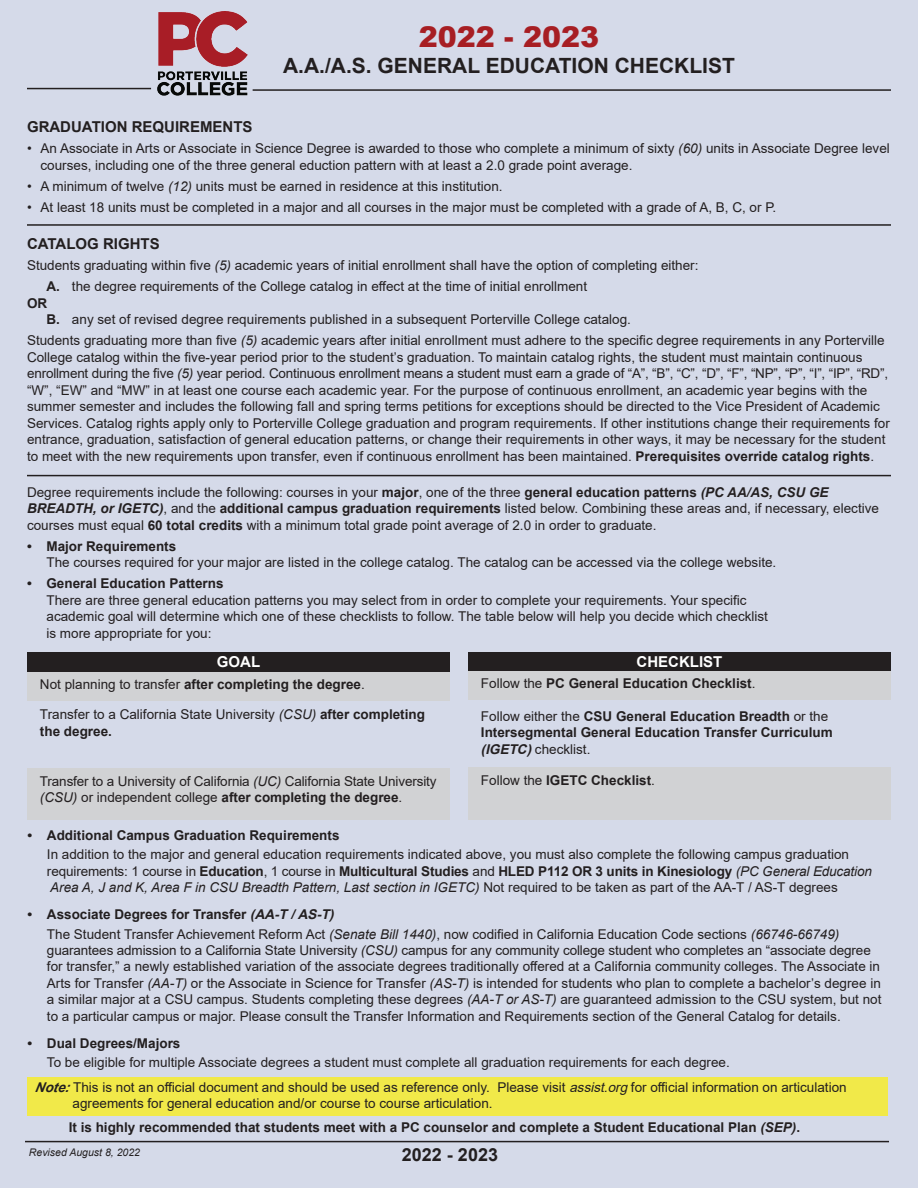
<style>
.page{position:relative;width:918px;height:1188px;background:#d5dae9}
.page>*{position:absolute;margin:0;border:0;box-sizing:border-box;transform-origin:0 0}
.t1{font:900 28.5px "Arial";color:#a71e23}
.t2{font:700 21px "Arial";color:#231f20}
.t3{font:700 18px "Arial";color:#231f20}
.t4{font:700 15px "Arial";color:#231f20}
.t5{font:700 15px "Arial";color:#fff}
.t6{font:13.5px/16.5px "Arial";color:#231f20}
.t7{font:700 13.5px/16.5px "Arial";color:#231f20}
.t8{font:italic 10.5px "Arial";color:#231f20}
.s1{font-style:italic}
.s2{font-weight:700}
.s3{font-weight:700;font-style:italic}
.s4{font-weight:400}
</style>
<div class="page">
<div style="left:27px;top:1077px;width:861px;height:38px;background:#f1e949"></div>
<hr style="left:27px;top:88px;width:124px;height:1px;background:#231f20">
<hr style="left:27px;top:224px;width:864px;height:2px;background:#231f20">
<hr style="left:27px;top:475px;width:864px;height:1px;background:#231f20">
<div style="left:27px;top:652px;width:423px;height:20px;background:#231f20"></div>
<div style="left:468px;top:652px;width:423px;height:20px;background:#231f20"></div>
<div style="left:27px;top:672px;width:423px;height:28px;background:#d1d2d4"></div>
<div style="left:468px;top:671px;width:423px;height:28px;background:#d1d2d4"></div>
<div style="left:27px;top:768px;width:423px;height:51px;background:#d1d2d4"></div>
<div style="left:468px;top:767px;width:423px;height:52px;background:#d1d2d4"></div>
<hr style="left:25px;top:1141px;width:864px;height:1px;background:#231f20">
<img style="left:157px;top:11px;width:90px;height:85px">
<hr style="left:253px;top:89px;width:638px;height:2px;background:#231f20">
<h1 class="t1" style="left:419px;top:17px;width:182px">2022 - 2023</h1>
<h2 class="t2" style="left:283px;top:50px;width:453px">A.A./A.S. GENERAL EDUCATION CHECKLIST</h2>
<p class="t4" style="left:27px;top:116px;width:227px">GRADUATION REQUIREMENTS</p>
<p class="t6" style="left:40px;top:140px;width:851px;text-indent:-14px">• An Associate in Arts or Associate in Science Degree is awarded to those who complete a minimum of sixty <span class="s1">(60)</span> units in Associate Degree level courses, including one of the three general eduction pattern with at least a 2.0 grade point average.</p>
<p class="t6" style="left:27px;top:178px;width:477px">• A minimum of twelve <span class="s1">(12)</span> units must be earned in residence at this institution.</p>
<p class="t6" style="left:27px;top:199px;width:751px">• At least 18 units must be completed in a major and all courses in the major must be completed with a grade of A, B, C, or P.</p>
<p class="t4" style="left:27px;top:233px;width:134px">CATALOG RIGHTS</p>
<p class="t6" style="left:46px;top:255px;width:654px;line-height:21px;text-indent:-19px">Students graduating within five <span class="s1">(5)</span> academic years of initial enrollment shall have the option of completing either:<br><span class="s2">A.</span> the degree requirements of the College catalog in effect at the time of initial enrollment</p>
<p class="t6" style="left:46px;top:294px;width:586px;text-indent:-19px"><span class="s2">OR<br>B.</span> any set of revised degree requirements published in a subsequent Porterville College catalog.</p>
<p class="t6" style="left:27px;top:332px;width:864px">Students graduating more than five <span class="s1">(5)</span> academic years after initial enrollment must adhere to the specific degree requirements in any Porterville College catalog within the five-year period prior to the student’s graduation. To maintain catalog rights, the student must maintain continuous enrollment during the five <span class="s1">(5)</span> year period. Continuous enrollment means a student must earn a grade of “A”, “B”, “C”, “D”, “F”, “NP”, “P”, “I”, “IP”, “RD”, “W”, “EW” and “MW” in at least one course each academic year. For the purpose of continuous enrollment, an academic year begins with the summer semester and includes the following fall and spring terms petitions for exceptions should be directed to the Vice President of Academic Services. Catalog rights apply only to Porterville College graduation and program requirements. If other institutions change their requirements for entrance, graduation, satisfaction of general education patterns, or change their requirements in other ways, it may be necessary for the student to meet with the new requirements upon transfer, even if continuous enrollment has been maintained. <span class="s2">Prerequisites override catalog rights</span>.</p>
<p class="t6" style="left:27px;top:484px;width:854px">Degree requirements include the following: courses in your <span class="s2">major</span>, one of the three <span class="s2">general education patterns</span> <span class="s3">(PC AA/AS, CSU GE<br>BREADTH, or IGETC)</span>, and the <span class="s2">additional campus graduation requirements</span> listed below. Combining these areas and, if necessary, elective courses must equal <span class="s2">60 total credits</span> with a minimum total grade point average of 2.0 in order to graduate.</p>
<p class="t7" style="left:27px;top:538px;width:151px">• Major Requirements</p>
<p class="t6" style="left:46px;top:554px;width:731px">The courses required for your major are listed in the college catalog. The catalog can be accessed via the college website.</p>
<p class="t7" style="left:27px;top:576px;width:198px">• General Education Patterns</p>
<p class="t6" style="left:46px;top:592px;width:723px">There are three general education patterns you may select from in order to complete your requirements. Your specific academic goal will determine which one of these checklists to follow. The table below will help you decide which checklist is more appropriate for you:</p>
<p class="t5" style="left:217px;top:651px;width:45px">GOAL</p>
<p class="t5" style="left:637px;top:651px;width:87px">CHECKLIST</p>
<p class="t7" style="left:40px;top:676px;width:326px"><span class="s4">Not planning to transfer</span> after completing the degree<span class="s4">.</span></p>
<p class="t7" style="left:481px;top:675px;width:276px"><span class="s4">Follow the</span> PC General Education Checklist<span class="s4">.</span></p>
<p class="t6" style="left:40px;top:706px;width:387px">Transfer to a California State University <span class="s1">(CSU)</span> <span class="s2">after completing the degree.</span></p>
<p class="t7" style="left:481px;top:708px;width:353px"><span class="s4">Follow either the</span> CSU General Education Breadth <span class="s4">or the<br></span>Intersegmental General Education Transfer Curriculum <span class="s1">(IGETC)</span><span class="s4">checklist.</span></p>
<p class="t6" style="left:40px;top:773px;width:398px">Transfer to a University of California <span class="s1">(UC)</span> California State University <span class="s1">(CSU)</span> or independent college <span class="s2">after completing the degree</span>.</p>
<p class="t7" style="left:481px;top:772px;width:176px"><span class="s4">Follow the</span> IGETC Checklist<span class="s4">.</span></p>
<p class="t7" style="left:27px;top:827px;width:314px">• Additional Campus Graduation Requirements</p>
<p class="t6" style="left:47px;top:846px;width:826px">In addition to the major and general education requirements indicated above, you must also complete the following campus graduation requirements: 1 course in <span class="s2">Education</span>, 1 course in <span class="s2">Multicultural Studies</span> and <span class="s2">HLED P112 OR 3 units in Kinesiology</span> <span class="s1">(PC General Education<br>Area A, J and K, Area F in CSU Breadth Pattern, Last section in IGETC)</span> Not required to be taken as part of the AA-T / AS-T degrees</p>
<p class="t6" style="left:47px;top:904px;width:794px;line-height:19.5px;text-indent:-19px"><span class="s2">• Associate Degrees for Transfer</span> <span class="s3">(AA-T /AS-T)<br></span>The Student Transfer Achievement Reform Act <span class="s1">(Senate Bill 1440)</span>, now codified in California Education Code sections <span class="s1">(66746-66749)</span></p>
<p class="t6" style="left:47px;top:942px;width:836px">guarantees admission to a California State University <span class="s1">(CSU)</span> campus for any community college student who completes an “associate degree for transfer,” a newly established variation of the associate degrees traditionally offered at a California community colleges. The Associate in Arts for Transfer <span class="s1">(AA-T)</span> or the Associate in Science for Transfer <span class="s1">(AS-T)</span> is intended for students who plan to complete a bachelor’s degree in a similar major at a CSU campus. Students completing these degrees <span class="s1">(AA-T or AS-T)</span> are guaranteed admission to the CSU system, but not to a particular campus or major. Please consult the Transfer Information and Requirements section of the General Catalog for details.</p>
<p class="t7" style="left:27px;top:1035px;width:155px">• Dual Degrees/Majors</p>
<p class="t6" style="left:35px;top:1051px;width:813px;line-height:24px;text-indent:12px">To be eligible for multiple Associate degrees a student must complete all graduation requirements for each degree.<br><span class="s3">Note:</span>This is not an official document and should be used as reference only. Please visit <span class="s1">assist.org</span> for official information on articulation</p>
<p class="t7" style="left:69px;top:1091px;width:733px;line-height:24px"><span class="s4">agreements for general education and/or course to course articulation.<br></span>It is highly recommended that students meet with a PC counselor and complete a Student Educational Plan <span class="s1">(SEP)</span>.</p>
<h3 class="t3" style="left:402px;top:1142px;width:98px">2022 - 2023</h3>
<p class="t8" style="left:29px;top:1145px;width:113px">Revised August 8, 2022</p>
</div>
